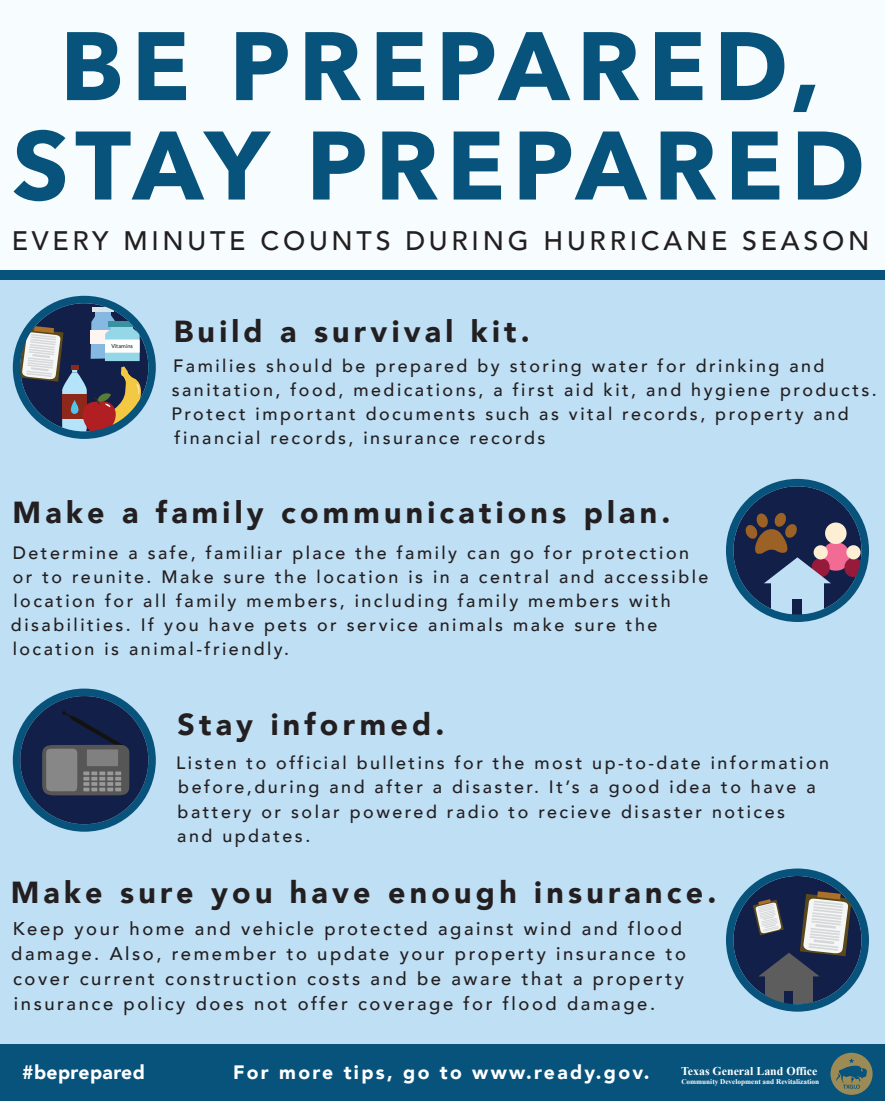
<style>
.page{position:relative;width:885px;height:1101px;background:#fff}
.page>*{position:absolute;margin:0;border:0;box-sizing:border-box;transform-origin:0 0}
.t1{font:700 96px/99.4px "Avenir Next";letter-spacing:.08em;color:#08537b;text-align:center}
.t2{font:900 30.38px "Avenir";letter-spacing:.14em;color:#231f20}
.t3{font:500 26.75px "Avenir";letter-spacing:.14em;color:#231f20}
.t4{font:900 19.38px "Avenir";letter-spacing:.12em;color:#fff}
.t5{font:900 19.38px "Avenir";letter-spacing:.02em;color:#fff}
.t6{font:500 18.38px/24.8px "Avenir";letter-spacing:.14em;color:#231f20}
.t7{font:500 17.88px/24px "Avenir";letter-spacing:.14em;color:#231f20}
.t8{font:700 11.88px "Times New Roman";color:#fff}
.t9{font:700 7.25px "Times New Roman";color:#fff}
.t10{font:500 5.62px "Avenir";color:#231f20}
</style>
<div class="page">
<div style="left:0;top:0;width:885px;height:1059px;background:#f7fcfe"></div>
<div style="left:1px;top:276px;width:884px;height:824px;background:#bfdff5"></div>
<div style="left:0;top:1043px;width:885px;height:57px;background:#08537b"></div>
<div style="left:0;top:270px;width:885px;height:10px;background:#08537b"></div>
<svg style="left:831px;top:1052px;width:42px;height:42px"></svg>
<svg style="left:726px;top:868px;width:143px;height:143px"></svg>
<svg style="left:726px;top:479px;width:143px;height:143px"></svg>
<svg style="left:13px;top:688px;width:143px;height:143px"></svg>
<svg style="left:13px;top:296px;width:143px;height:143px"></svg>
<h1 class="t1" style="left:12px;top:15px;width:855px">BE PREPARED,<br>STAY PREPARED</h1>
<h3 class="t3" style="left:12px;top:218px;width:859px">EVERY MINUTE COUNTS DURING HURRICANE SEASON</h3>
<p class="t10" style="left:112px;top:341px;width:23px">Vitamins</p>
<h2 class="t2" style="left:174px;top:305px;width:358px">Build a survival kit.</h2>
<p class="t7" style="left:171px;top:353px;width:707px">Families should be prepared by storing water for drinking and sanitation, food, medications, a first aid kit, and hygiene products.<br>Protect important documents such as vital records, property and financial records, insurance records</p>
<h2 class="t2" style="left:13px;top:486px;width:659px">Make a family communications plan.</h2>
<p class="t7" style="left:11px;top:539px;width:699px">Determine a safe, familiar place the family can go for protection or to reunite. Make sure the location is in a central and accessible location for all family members, including family members with disabilities. If you have pets or service animals make sure the location is animal-friendly.</p>
<h2 class="t2" style="left:177px;top:698px;width:269px">Stay informed.</h2>
<p class="t7" style="left:176px;top:750px;width:654px">Listen to official bulletins for the most up-to-date information before,during and after a disaster. It’s a good idea to have a battery or solar powered radio to recieve disaster notices<br>and updates.</p>
<h2 class="t2" style="left:11px;top:865px;width:707px">Make sure you have enough insurance.</h2>
<p class="t6" style="left:11px;top:915px;width:676px">Keep your home and vehicle protected against wind and flood damage. Also, remember to update your property insurance to cover current construction costs and be aware that a property insurance policy does not offer coverage for flood damage.</p>
<p class="t5" style="left:22px;top:1055px;width:124px">#beprepared</p>
<p class="t4" style="left:233px;top:1055px;width:418px">For more tips, go to www.ready.gov.</p>
<p class="t8" style="left:681px;top:1062px;width:138px">Texas General Land Office</p>
<p class="t9" style="left:681px;top:1076px;width:139px">Community Development and Revitalization</p>
</div>
